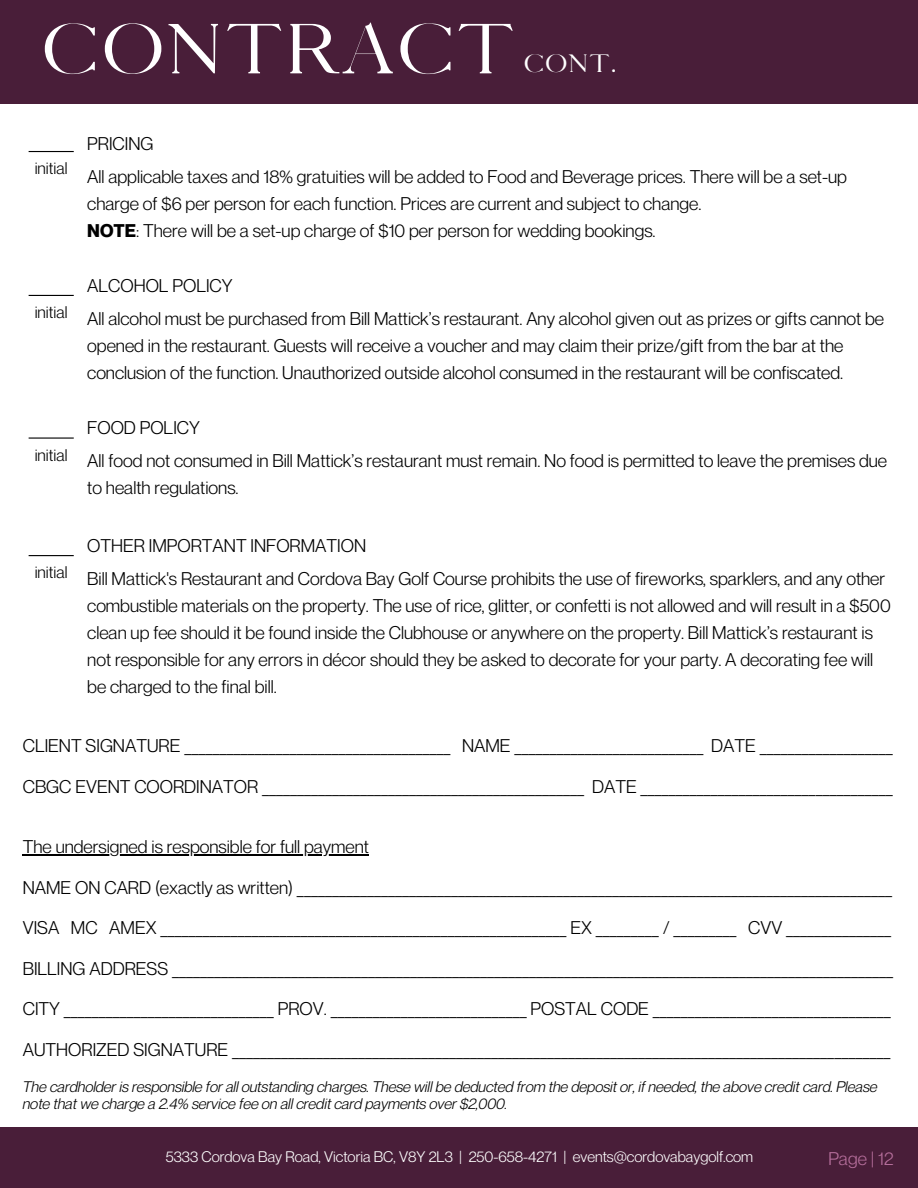
<style>
.page{position:relative;width:918px;height:1188px;background:#fff}
.page>*{position:absolute;margin:0;border:0;box-sizing:border-box;transform-origin:0 0}
.t1{font:67.5px "Pierson";letter-spacing:.055em;color:#fff}
.t2{font:24px "Pierson";color:#fff}
.t3{font:18px/27px "Neue Montreal";color:#000}
.t4{font:18px "Neue Montreal";color:#b66f9c}
.t5{font:16.5px "Neue Montreal";color:#000}
.t6{font:italic 15px/16.8px "Neue Montreal";color:#000}
.t7{font:15px "Neue Montreal";color:#fff}
.s1{font-weight:700}
</style>
<div class="page">
<div style="left:0;top:1128px;width:918px;height:60px;background:#491e39"></div>
<div style="left:0;top:0;width:918px;height:104px;background:#491e39"></div>
<hr style="left:29px;top:151px;width:45px;height:1px;background:#000">
<hr style="left:29px;top:295px;width:45px;height:1px;background:#000">
<hr style="left:29px;top:437px;width:45px;height:2px;background:#000">
<hr style="left:29px;top:555px;width:45px;height:1px;background:#000">
<hr style="left:23px;top:854px;width:346px;height:2px;background:#000">
<h1 class="t1" style="left:42px;top:9px;width:474px">CONTRACT</h1>
<h2 class="t2" style="left:524px;top:49px;width:93px">CONT.</h2>
<p class="t5" style="left:35px;top:158px;width:34px">initial</p>
<p class="t5" style="left:35px;top:302px;width:34px">initial</p>
<p class="t5" style="left:35px;top:445px;width:34px">initial</p>
<p class="t5" style="left:35px;top:562px;width:34px">initial</p>
<p class="t3" style="left:87px;top:127px;width:761px;line-height:33.5px">PRICING<br>All applicable taxes and 18% gratuities will be added to Food and Beverage prices. There will be a set-up</p>
<p class="t3" style="left:87px;top:190px;width:616px">charge of $6 per person for each function. Prices are current and subject to change.<br><span class="s1">NOTE</span>: There will be a set-up charge of $10 per person for wedding bookings.</p>
<p class="t3" style="left:87px;top:268px;width:798px;line-height:33.5px">ALCOHOL POLICY<br>All alcohol must be purchased from Bill Mattick’s restaurant. Any alcohol given out as prizes or gifts cannot be</p>
<p class="t3" style="left:87px;top:332px;width:758px">opened in the restaurant. Guests will receive a voucher and may claim their prize/gift from the bar at the conclusion of the function. Unauthorized outside alcohol consumed in the restaurant will be confiscated.</p>
<p class="t3" style="left:87px;top:411px;width:801px;line-height:33.5px">FOOD POLICY<br>All food not consumed in Bill Mattick’s restaurant must remain. No food is permitted to leave the premises due</p>
<p class="t3" style="left:87px;top:474px;width:153px">to health regulations.</p>
<p class="t3" style="left:87px;top:528px;width:799px;line-height:33.5px">OTHER IMPORTANT INFORMATION<br>Bill Mattick's Restaurant and Cordova Bay Golf Course prohibits the use of fireworks, sparklers, and any other</p>
<p class="t3" style="left:87px;top:592px;width:805px">combustible materials on the property. The use of rice, glitter, or confetti is not allowed and will result in a $500 clean up fee should it be found inside the Clubhouse or anywhere on the property. Bill Mattick’s restaurant is not responsible for any errors in décor should they be asked to decorate for your party. A decorating fee will be charged to the final bill.</p>
<p class="t3" style="left:23px;top:732px;width:872px">CLIENT SIGNATURE ______________________________________ NAME ___________________________ DATE ___________________</p>
<p class="t3" style="left:23px;top:772px;width:871px">CBGC EVENT COORDINATOR ______________________________________________ DATE ____________________________________</p>
<p class="t3" style="left:23px;top:833px;width:348px">The undersigned is responsible for full payment</p>
<p class="t3" style="left:23px;top:874px;width:871px">NAME ON CARD (exactly as written) _____________________________________________________________________________________</p>
<p class="t3" style="left:23px;top:914px;width:870px">VISA MC AMEX __________________________________________________________ EX _________ / _________ CVV _______________</p>
<p class="t3" style="left:23px;top:955px;width:872px">BILLING ADDRESS _______________________________________________________________________________________________________</p>
<p class="t3" style="left:23px;top:995px;width:870px">CITY ______________________________ PROV. ____________________________ POSTAL CODE __________________________________</p>
<p class="t3" style="left:23px;top:1036px;width:869px">AUTHORIZED SIGNATURE ______________________________________________________________________________________________</p>
<p class="t6" style="left:23px;top:1078px;width:856px">The cardholder is responsible for all outstanding charges. These will be deducted from the deposit or, if needed, the above credit card. Please note that we charge a 2.4% service fee on all credit card payments over $2,000.</p>
<p class="t7" style="left:166px;top:1148px;width:589px">5333 Cordova Bay Road, Victoria BC, V8Y 2L3 | 250-658-4271 | events@cordovabaygolf.com</p>
<p class="t4" style="left:828px;top:1147px;width:67px">Page | 12</p>
</div>
